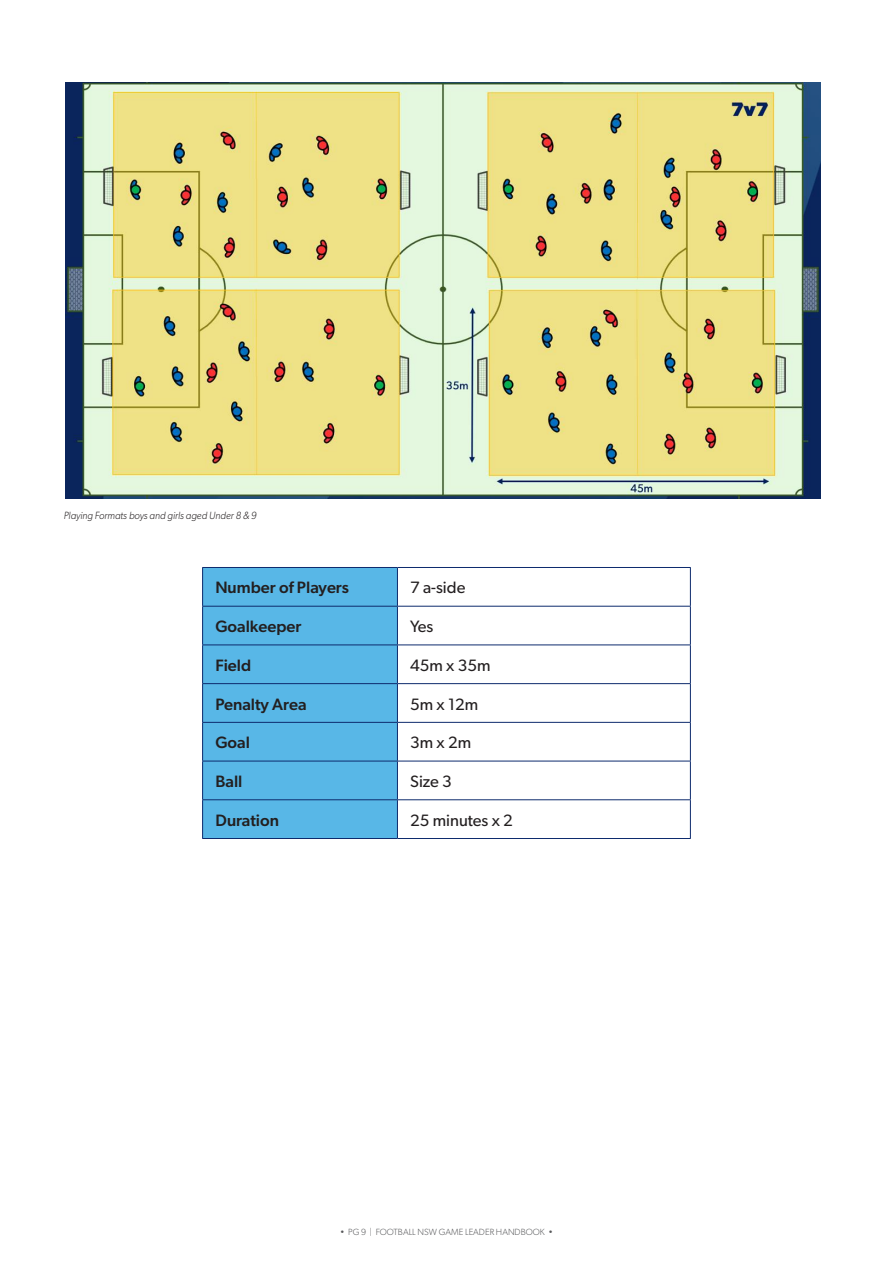
<style>
.page{position:relative;width:893px;height:1263px;background:#fff}
.page>*{position:absolute;margin:0;border:0;box-sizing:border-box;transform-origin:0 0}
.Body{font:500 16.5px "Gibson";color:#231f20}
.Body-2{font:16.5px "Gibson";color:#231f20}
.image_caption{font:italic 300 10.5px "Gibson";color:#231f20;scale:.95 1}
.t1{font:300 9px "Gibson";color:#57585a}
</style>
<div class="page">
<img style="left:65px;top:83px;width:755px;height:415px">
<div style="left:203px;top:568px;width:194px;height:270px;background:#58b7e7"></div>
<hr style="left:202px;top:567px;width:195px;height:1px;background:#0d2b6d">
<hr style="left:202px;top:568px;width:1px;height:38px;background:#0d2b6d">
<hr style="left:397px;top:567px;width:294px;height:1px;background:#0d2b6d">
<hr style="left:397px;top:568px;width:1px;height:38px;background:#0d2b6d">
<hr style="left:690px;top:568px;width:1px;height:38px;background:#0d2b6d">
<hr style="left:202px;top:606px;width:195px;height:1px;background:#0d2b6d">
<hr style="left:202px;top:607px;width:1px;height:37px;background:#0d2b6d">
<hr style="left:397px;top:606px;width:294px;height:1px;background:#0d2b6d">
<hr style="left:397px;top:607px;width:1px;height:37px;background:#0d2b6d">
<hr style="left:690px;top:607px;width:1px;height:37px;background:#0d2b6d">
<hr style="left:202px;top:644px;width:195px;height:1px;background:#0d2b6d">
<hr style="left:202px;top:645px;width:1px;height:38px;background:#0d2b6d">
<hr style="left:397px;top:644px;width:294px;height:1px;background:#0d2b6d">
<hr style="left:397px;top:645px;width:1px;height:38px;background:#0d2b6d">
<hr style="left:690px;top:645px;width:1px;height:38px;background:#0d2b6d">
<hr style="left:202px;top:683px;width:195px;height:1px;background:#0d2b6d">
<hr style="left:202px;top:684px;width:1px;height:38px;background:#0d2b6d">
<hr style="left:397px;top:683px;width:294px;height:1px;background:#0d2b6d">
<hr style="left:397px;top:684px;width:1px;height:38px;background:#0d2b6d">
<hr style="left:690px;top:684px;width:1px;height:38px;background:#0d2b6d">
<hr style="left:202px;top:722px;width:195px;height:1px;background:#0d2b6d">
<hr style="left:202px;top:723px;width:1px;height:38px;background:#0d2b6d">
<hr style="left:397px;top:722px;width:294px;height:1px;background:#0d2b6d">
<hr style="left:397px;top:723px;width:1px;height:38px;background:#0d2b6d">
<hr style="left:690px;top:723px;width:1px;height:38px;background:#0d2b6d">
<hr style="left:202px;top:761px;width:195px;height:1px;background:#0d2b6d">
<hr style="left:202px;top:761px;width:1px;height:38px;background:#0d2b6d">
<hr style="left:397px;top:761px;width:294px;height:1px;background:#0d2b6d">
<hr style="left:397px;top:761px;width:1px;height:38px;background:#0d2b6d">
<hr style="left:690px;top:761px;width:1px;height:38px;background:#0d2b6d">
<hr style="left:202px;top:799px;width:195px;height:1px;background:#0d2b6d">
<hr style="left:202px;top:800px;width:1px;height:38px;background:#0d2b6d">
<hr style="left:397px;top:799px;width:294px;height:1px;background:#0d2b6d">
<hr style="left:397px;top:800px;width:1px;height:38px;background:#0d2b6d">
<hr style="left:690px;top:800px;width:1px;height:38px;background:#0d2b6d">
<hr style="left:202px;top:838px;width:195px;height:1px;background:#0d2b6d">
<hr style="left:397px;top:838px;width:294px;height:1px;background:#0d2b6d">
<p class="image_caption" style="left:64px;top:509px;width:205px">Playing Formats boys and girls aged Under 8 &amp; 9</p>
<p class="Body" style="left:215px;top:578px;width:135px">Number of Players</p>
<p class="Body-2" style="left:410px;top:578px;width:57px">7 a-side</p>
<p class="Body" style="left:215px;top:616px;width:88px">Goalkeeper</p>
<p class="Body-2" style="left:410px;top:616px;width:25px">Yes</p>
<p class="Body" style="left:215px;top:655px;width:37px">Field</p>
<p class="Body-2" style="left:410px;top:655px;width:82px">45m x 35m</p>
<p class="Body" style="left:215px;top:694px;width:93px">Penalty Area</p>
<p class="Body-2" style="left:410px;top:694px;width:70px">5m x 12m</p>
<p class="Body" style="left:215px;top:733px;width:36px">Goal</p>
<p class="Body-2" style="left:410px;top:733px;width:63px">3m x 2m</p>
<p class="Body" style="left:215px;top:771px;width:29px">Ball</p>
<p class="Body-2" style="left:410px;top:771px;width:43px">Size 3</p>
<p class="Body" style="left:215px;top:810px;width:65px">Duration</p>
<p class="Body-2" style="left:410px;top:810px;width:104px">25 minutes x 2</p>
<p class="t1" style="left:340px;top:1226px;width:214px">• PG 9 | FOOTBALL NSW GAME LEADER HANDBOOK •</p>
</div>
